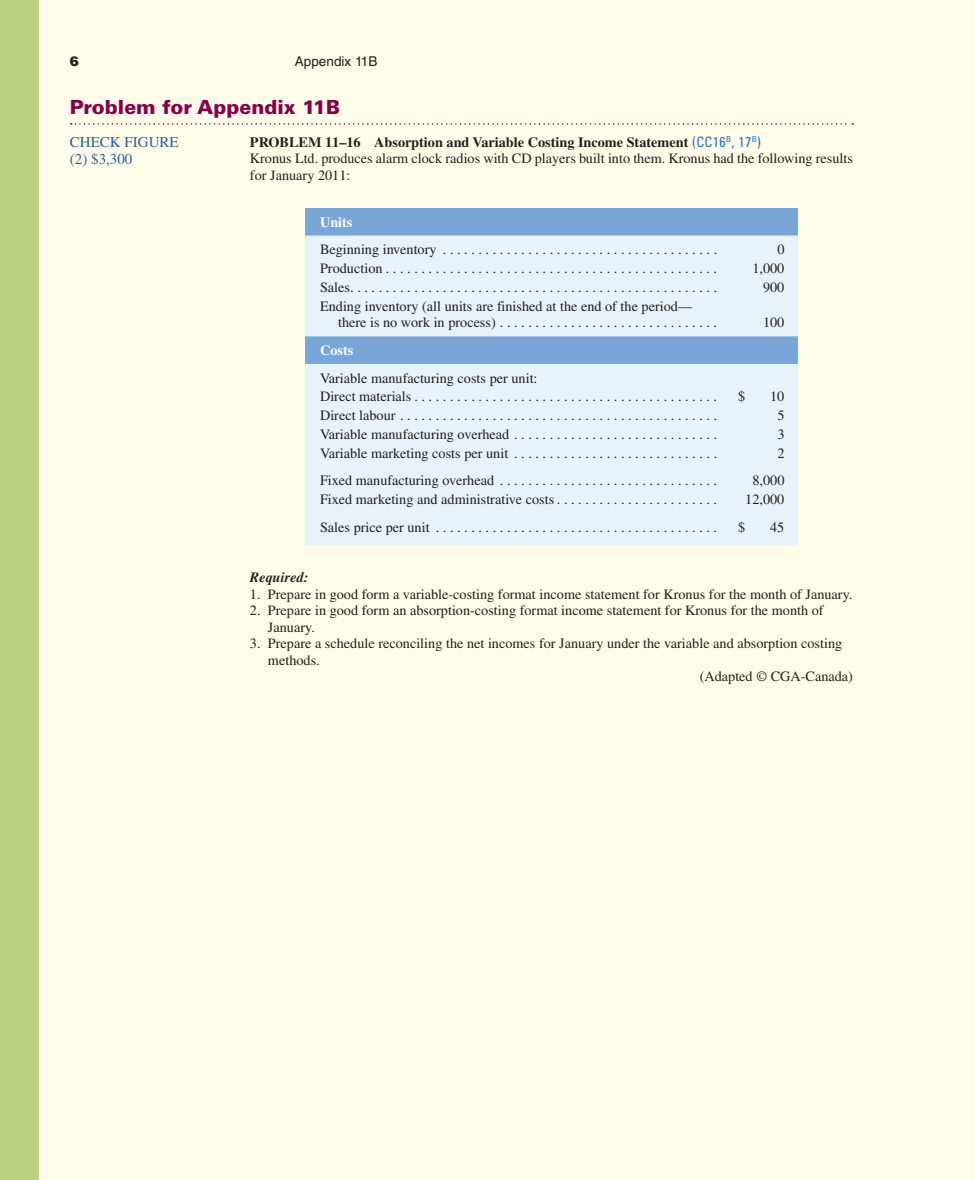
<style>
.page{position:relative;width:977px;height:1180px;background:#fff}
.page>*{position:absolute;margin:0;border:0;box-sizing:border-box;transform-origin:0 0}
.t1{font:900 19.5px "Univers LT Std";color:#84004c}
.t2{font:15px/17.2px "Times LT Std";color:#2a6297}
.t3{font:14.25px/16.5px "Times LT Std";color:#231f20}
.t4{font:700 14.25px "Times LT Std";color:#fff}
.t5{font:italic 700 14.25px "Times LT Std";color:#231f20}
.t6{font:13.5px "Helvetica LT Std";color:#231f20}
.t7{font:900 13.5px "Helvetica LT Std";color:#231f20}
.s1{font-weight:700}
.s2{font-family:"Univers LT Std";font-stretch:condensed;color:#2e76bc}
</style>
<div class="page">
<div style="left:38px;top:0;width:936px;height:1179px;background:#fffde9"></div>
<div style="left:0;top:0;width:38px;height:1179px;background:#bad281"></div>
<div style="left:305px;top:208px;width:493px;height:28px;background:#7aa5d7"></div>
<svg style="left:305px;top:236px;width:493px;height:309px;background:#deebf6"></svg>
<svg style="left:71px;top:123px;width:782px;height:2px"></svg>
<p class="t7" style="left:70px;top:56px;width:11px">6</p>
<p class="t6" style="left:295px;top:56px;width:84px">Appendix 11B</p>
<h1 class="t1" style="left:70px;top:99px;width:272px">Problem for Appendix 11B</h1>
<p class="t3" style="left:250px;top:135px;width:604px"><span class="s1">PROBLEM 11–16 Absorption and Variable Costing Income Statement</span> <span class="s2">(CC16</span><sup>B</sup><span class="s2">, 17</span><sup>B</sup><span class="s2">)<br></span>Kronus Ltd. produces alarm clock radios with CD players built into them. Kronus had the following results for January 2011:</p>
<p class="t2" style="left:70px;top:135px;width:110px">CHECK FIGURE (2) $3,300</p>
<p class="t4" style="left:320px;top:216px;width:34px">Units</p>
<p class="t3" style="left:320px;top:243px;width:399px">Beginning inventory . . . . . . . . . . . . . . . . . . . . . . . . . . . . . . . . . . . . . . .</p>
<p class="t3" style="left:777px;top:243px;width:9px">0</p>
<p class="t3" style="left:320px;top:261px;width:399px">Production . . . . . . . . . . . . . . . . . . . . . . . . . . . . . . . . . . . . . . . . . . . . . . .</p>
<p class="t3" style="left:752px;top:261px;width:34px">1,000</p>
<p class="t3" style="left:320px;top:280px;width:399px">Sales. . . . . . . . . . . . . . . . . . . . . . . . . . . . . . . . . . . . . . . . . . . . . . . . . . . .</p>
<p class="t3" style="left:763px;top:280px;width:23px">900</p>
<p class="t3" style="left:338px;top:299px;width:381px;text-indent:-18px">Ending inventory (all units are finished at the end of the period— there is no work in process) . . . . . . . . . . . . . . . . . . . . . . . . . . . . . . .</p>
<p class="t3" style="left:763px;top:315px;width:23px">100</p>
<p class="t4" style="left:320px;top:344px;width:35px">Costs</p>
<p class="t3" style="left:320px;top:370px;width:399px;line-height:18.8px">Variable manufacturing costs per unit:<br>Direct materials . . . . . . . . . . . . . . . . . . . . . . . . . . . . . . . . . . . . . . . . . . .</p>
<p class="t3" style="left:738px;top:390px;width:9px">$</p>
<p class="t3" style="left:770px;top:390px;width:16px">10</p>
<p class="t3" style="left:320px;top:408px;width:399px">Direct labour . . . . . . . . . . . . . . . . . . . . . . . . . . . . . . . . . . . . . . . . . . . . .</p>
<p class="t3" style="left:777px;top:408px;width:9px">5</p>
<p class="t3" style="left:320px;top:427px;width:399px">Variable manufacturing overhead . . . . . . . . . . . . . . . . . . . . . . . . . . . . .</p>
<p class="t3" style="left:777px;top:427px;width:9px">3</p>
<p class="t3" style="left:320px;top:446px;width:399px">Variable marketing costs per unit . . . . . . . . . . . . . . . . . . . . . . . . . . . . .</p>
<p class="t3" style="left:777px;top:446px;width:9px">2</p>
<p class="t3" style="left:320px;top:474px;width:399px">Fixed manufacturing overhead . . . . . . . . . . . . . . . . . . . . . . . . . . . . . . .</p>
<p class="t3" style="left:752px;top:474px;width:34px">8,000</p>
<p class="t3" style="left:320px;top:492px;width:399px">Fixed marketing and administrative costs . . . . . . . . . . . . . . . . . . . . . . .</p>
<p class="t3" style="left:745px;top:492px;width:41px">12,000</p>
<p class="t3" style="left:320px;top:520px;width:399px">Sales price per unit . . . . . . . . . . . . . . . . . . . . . . . . . . . . . . . . . . . . . . . .</p>
<p class="t3" style="left:738px;top:520px;width:9px">$</p>
<p class="t3" style="left:770px;top:520px;width:16px">45</p>
<p class="t5" style="left:250px;top:571px;width:60px">Required:</p>
<p class="t3" style="left:250px;top:587px;width:604px">1. Prepare in good form a variable-costing format income statement for Kronus for the month of January.</p>
<p class="t3" style="left:268px;top:603px;width:557px;text-indent:-18px">2. Prepare in good form an absorption-costing format income statement for Kronus for the month of<br>January.</p>
<p class="t3" style="left:250px;top:636px;width:594px">3. Prepare a schedule reconciling the net incomes for January under the variable and absorption costing</p>
<p class="t3" style="left:268px;top:653px;width:53px">methods.</p>
<p class="t3" style="left:700px;top:669px;width:155px">(Adapted © CGA-Canada)</p>
</div>
